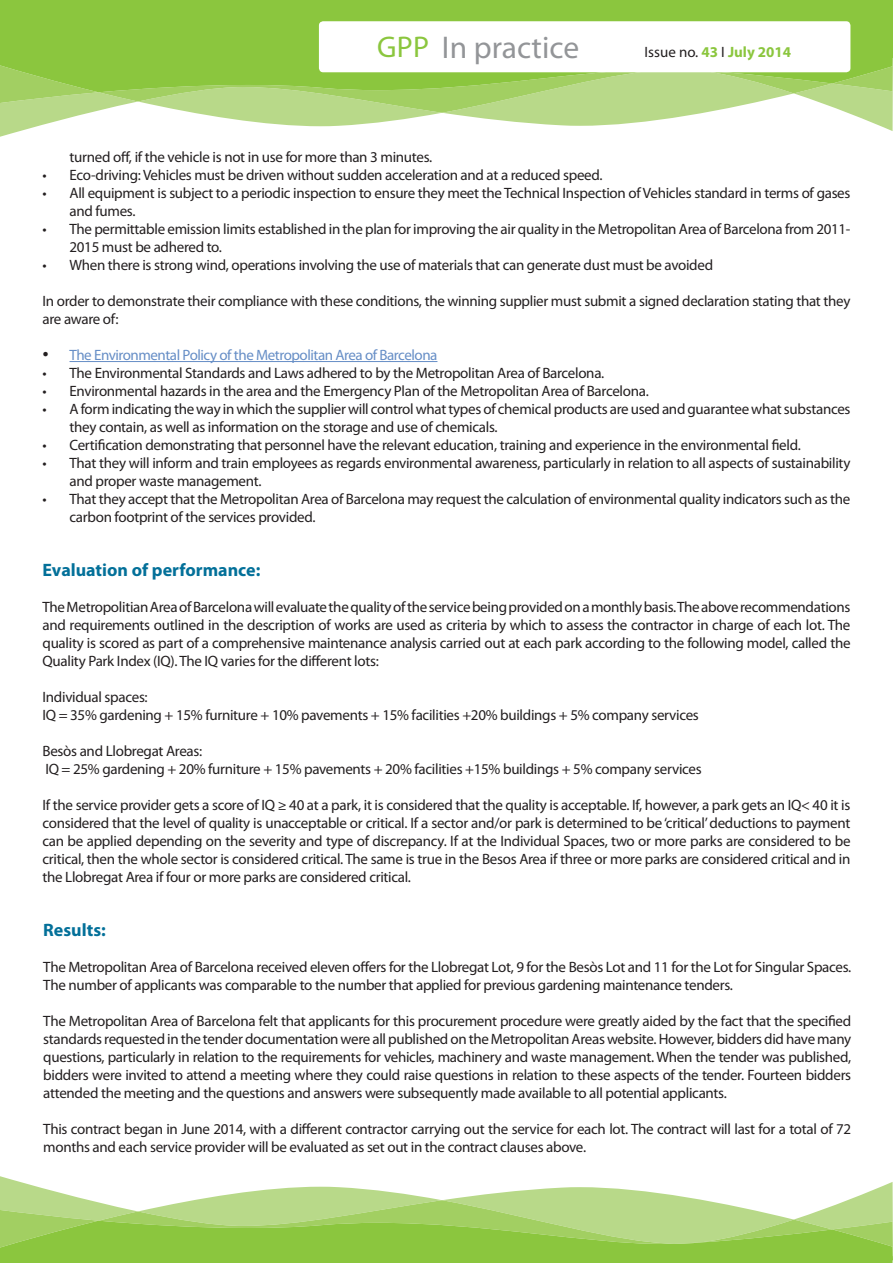
<style>
.page{position:relative;width:893px;height:1263px;background:#fff}
.page>*{position:absolute;margin:0;border:0;box-sizing:border-box;transform-origin:0 0}
.t1{font:31.5px "Myriad Pro";color:#939598}
.t2{font:700 18px "Myriad Pro";color:#037099}
.t3{font:15px/18px "Myriad Pro";letter-spacing:-.02em;color:#231f20}
.t4{font:15px "Myriad Pro";letter-spacing:-.03em;color:#668ec6}
.t5{font:700 15px "Myriad Pro";color:#8bc63e}
.s1{font-size:30px;color:#8bc63e}
.s2{font-weight:400;color:#231f20}
.s3{font-family:"Times New Roman";font-size:18px;color:#231f20}
</style>
<div class="page">
<svg style="left:0;top:113px;width:88px;height:24px"></svg>
<svg style="left:195px;top:113px;width:698px;height:18px"></svg>
<svg style="left:0;top:58px;width:893px;height:55px;background:#a9d36f"></svg>
<div style="left:0;top:0;width:893px;height:58px;background:#8bc63e"></div>
<div style="left:319px;top:21px;width:531px;height:51px;background:#fff;border-radius:4px"></div>
<svg style="left:0;top:1176px;width:88px;height:24px"></svg>
<svg style="left:195px;top:1182px;width:698px;height:18px"></svg>
<svg style="left:0;top:1200px;width:893px;height:63px;background:#a1cf62"></svg>
<hr style="left:70px;top:361px;width:367px;height:1px;background:#668ec6">
<h1 class="t1" style="left:377px;top:28px;width:203px"><span class="s1">GPP</span> In practice</h1>
<p class="t5" style="left:645px;top:42px;width:148px"><span class="s2">Issue no.</span> 43 <span class="s2">I</span> July 2014</p>
<p class="t3" style="left:70px;top:148px;width:364px">turned off, if the vehicle is not in use for more than 3 minutes.</p>
<p class="t3" style="left:43px;top:166px;width:562px">• Eco-driving: Vehicles must be driven without sudden acceleration and at a reduced speed.</p>
<p class="t3" style="left:70px;top:184px;width:782px;text-indent:-27px">• All equipment is subject to a periodic inspection to ensure they meet the Technical Inspection of Vehicles standard in terms of gases and fumes.</p>
<p class="t3" style="left:70px;top:220px;width:782px;text-indent:-27px">• The permittable emission limits established in the plan for improving the air quality in the Metropolitan Area of Barcelona from 2011-<br>2015 must be adhered to.</p>
<p class="t3" style="left:43px;top:256px;width:672px">• When there is strong wind, operations involving the use of materials that can generate dust must be avoided</p>
<p class="t3" style="left:43px;top:292px;width:809px">In order to demonstrate their compliance with these conditions, the winning supplier must submit a signed declaration stating that they are aware of:</p>
<p class="t4" style="left:43px;top:346px;width:396px"><span class="s3">•</span> The Environmental Policy of the Metropolitan Area of Barcelona</p>
<p class="t3" style="left:43px;top:364px;width:563px">• The Environmental Standards and Laws adhered to by the Metropolitan Area of Barcelona.</p>
<p class="t3" style="left:43px;top:382px;width:608px">• Environmental hazards in the area and the Emergency Plan of the Metropolitan Area of Barcelona.</p>
<p class="t3" style="left:70px;top:400px;width:782px;text-indent:-27px">• A form indicating the way in which the supplier will control what types of chemical products are used and guarantee what substances they contain, as well as information on the storage and use of chemicals.</p>
<p class="t3" style="left:43px;top:436px;width:760px">• Certification demonstrating that personnel have the relevant education, training and experience in the environmental field.</p>
<p class="t3" style="left:70px;top:454px;width:782px;text-indent:-27px">• That they will inform and train employees as regards environmental awareness, particularly in relation to all aspects of sustainability and proper waste management.</p>
<p class="t3" style="left:70px;top:490px;width:782px;text-indent:-27px">• That they accept that the Metropolitan Area of Barcelona may request the calculation of environmental quality indicators such as the carbon footprint of the services provided.</p>
<p class="t2" style="left:43px;top:558px;width:219px">Evaluation of performance:</p>
<p class="t3" style="left:43px;top:598px;width:809px;text-align:justify">The Metropolitian Area of Barcelona will evaluate the quality of the service being provided on a monthly basis. The above recommendations and requirements outlined in the description of works are used as criteria by which to assess the contractor in charge of each lot. The quality is scored as part of a comprehensive maintenance analysis carried out at each park according to the following model, called the Quality Park Index (IQ). The IQ varies for the different lots:</p>
<p class="t3" style="left:43px;top:688px;width:107px">Individual spaces:</p>
<p class="t3" style="left:43px;top:706px;width:658px">IQ = 35% gardening + 15% furniture + 10% pavements + 15% facilities +20% buildings + 5% company services</p>
<p class="t3" style="left:43px;top:742px;width:161px">Besòs and Llobregat Areas:</p>
<p class="t3" style="left:45px;top:760px;width:658px">IQ = 25% gardening + 20% furniture + 15% pavements + 20% facilities +15% buildings + 5% company services</p>
<p class="t3" style="left:43px;top:796px;width:809px;text-align:justify">If the service provider gets a score of IQ ≥ 40 at a park, it is considered that the quality is acceptable. If, however, a park gets an IQ&lt; 40 it is considered that the level of quality is unacceptable or critical. If a sector and/or park is determined to be ‘critical’ deductions to payment can be applied depending on the severity and type of discrepancy. If at the Individual Spaces, two or more parks are considered to be critical, then the whole sector is considered critical. The same is true in the Besos Area if three or more parks are considered critical and in the Llobregat Area if four or more parks are considered critical.</p>
<p class="t2" style="left:43px;top:918px;width:64px">Results:</p>
<p class="t3" style="left:43px;top:958px;width:809px">The Metropolitan Area of Barcelona received eleven offers for the Llobregat Lot, 9 for the Besòs Lot and 11 for the Lot for Singular Spaces.<br>The number of applicants was comparable to the number that applied for previous gardening maintenance tenders.</p>
<p class="t3" style="left:43px;top:1012px;width:809px;text-align:justify">The Metropolitan Area of Barcelona felt that applicants for this procurement procedure were greatly aided by the fact that the specified standards requested in the tender documentation were all published on the Metropolitan Areas website. However, bidders did have many questions, particularly in relation to the requirements for vehicles, machinery and waste management. When the tender was published, bidders were invited to attend a meeting where they could raise questions in relation to these aspects of the tender. Fourteen bidders attended the meeting and the questions and answers were subsequently made available to all potential applicants.</p>
<p class="t3" style="left:43px;top:1120px;width:809px">This contract began in June 2014, with a different contractor carrying out the service for each lot. The contract will last for a total of 72 months and each service provider will be evaluated as set out in the contract clauses above.</p>
</div>
